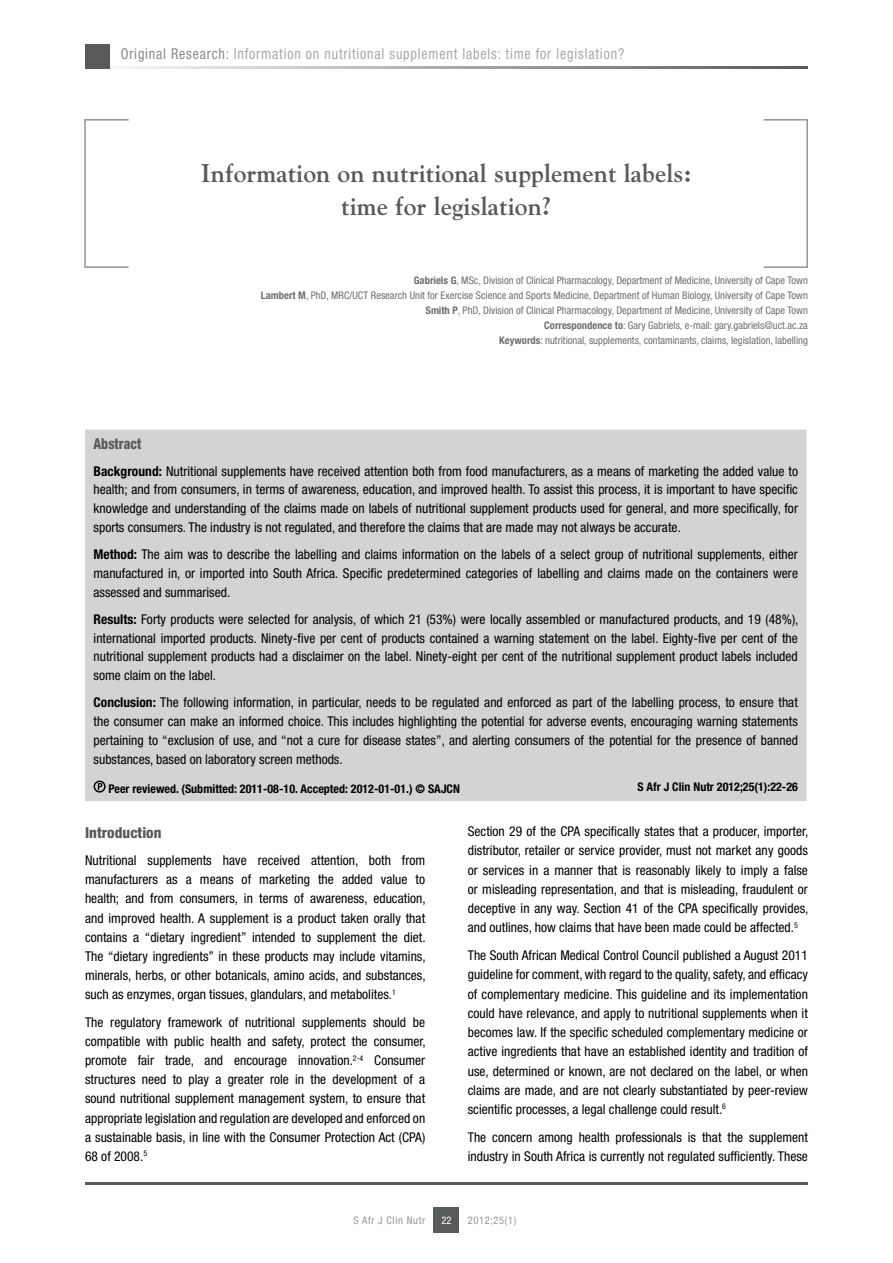
<style>
.page{position:relative;width:893px;height:1263px;background:#fff}
.page>*{position:absolute;margin:0;border:0;box-sizing:border-box;transform-origin:0 0}
.t1{font:700 25.5px/33px "Goudy";color:#58595b;text-align:center}
.t2{font:condensed 15px "Helvetica Neue LT Std";letter-spacing:.06em;color:#a7a9ac;scale:.93 1}
.t3{font:800 condensed 15px "Helvetica Neue LT Std";color:#58595b}
.t4{font:800 condensed 15px "Helvetica Neue LT Std";color:#58595b;scale:.9 1}
.t5{font:condensed 13.5px/19.2px "Helvetica Neue LT Std";color:#000;text-align:justify}
.t6{font:700 condensed 12px "Helvetica Neue LT Std";color:#000}
.t7{font:condensed 10.5px/15px "Helvetica Neue LT Std";color:#6d6e71;text-align:right}
.t8{font:condensed 10.5px "Helvetica Neue LT Std";letter-spacing:.06em;color:#939598}
.t9{font:condensed 10.5px "Helvetica Neue LT Std";color:#fff}
.s1{color:#888a8d}
.s2{font-weight:700}
</style>
<div class="page">
<div style="left:434px;top:1208px;width:25px;height:25px;background:#58595b"></div>
<hr style="left:85px;top:1182px;width:723px;height:2px;background:#58595b">
<hr style="left:85px;top:66px;width:723px;height:2px;background:#58595b">
<div style="left:763px;top:119px;width:45px;height:149px;border:2px solid #939598"></div>
<div style="left:84px;top:119px;width:45px;height:149px;border:2px solid #939598"></div>
<div style="left:85px;top:44px;width:24px;height:24px;background:#58595b"></div>
<div style="left:85px;top:430px;width:721px;height:371px;background:#d1d3d4"></div>
<div style="left:94px;top:780px;width:12px;height:13px;border:2px solid #000;border-radius:50%"></div>
<svg style="left:98px;top:783px;width:4px;height:7px"></svg>
<p class="t2" style="left:121px;top:45px;width:543px"><span class="s1">Original Research:</span> Information on nutritional supplement labels: time for legislation?</p>
<h1 class="t1" style="left:201px;top:156px;width:493px">Information on nutritional supplement labels: time for legislation?</h1>
<p class="t7" style="left:261px;top:272px;width:548px"><span class="s2">Gabriels G</span>, MSc, Division of Clinical Pharmacology, Department of Medicine, University of Cape Town<br><span class="s2">Lambert M</span>, PhD, MRC/UCT Research Unit for Exercise Science and Sports Medicine, Department of Human Biology, University of Cape Town <span class="s2">Smith P</span>, PhD, Division of Clinical Pharmacology, Department of Medicine, University of Cape Town<br><span class="s2">Correspondence to</span>: Gary Gabriels, e-mail: gary.gabriels@uct.ac.za<br><span class="s2">Keywords</span>: nutritional, supplements, contaminants, claims, legislation, labelling</p>
<p class="t4" style="left:94px;top:434px;width:55px">Abstract</p>
<p class="t5" style="left:94px;top:461px;width:706px;line-height:18.8px"><span class="s2">Background:</span> Nutritional supplements have received attention both from food manufacturers, as a means of marketing the added value to health; and from consumers, in terms of awareness, education, and improved health. To assist this process, it is important to have specific knowledge and understanding of the claims made on labels of nutritional supplement products used for general, and more specifically, for sports consumers. The industry is not regulated, and therefore the claims that are made may not always be accurate.</p>
<p class="t5" style="left:94px;top:545px;width:706px;line-height:18.8px"><span class="s2">Method:</span> The aim was to describe the labelling and claims information on the labels of a select group of nutritional supplements, either manufactured in, or imported into South Africa. Specific predetermined categories of labelling and claims made on the containers were assessed and summarised.</p>
<p class="t5" style="left:94px;top:609px;width:706px;line-height:18.8px"><span class="s2">Results:</span> Forty products were selected for analysis, of which 21 (53%) were locally assembled or manufactured products, and 19 (48%), international imported products. Ninety-five per cent of products contained a warning statement on the label. Eighty-five per cent of the nutritional supplement products had a disclaimer on the label. Ninety-eight per cent of the nutritional supplement product labels included some claim on the label.</p>
<p class="t5" style="left:94px;top:693px;width:706px;line-height:18.8px"><span class="s2">Conclusion:</span> The following information, in particular, needs to be regulated and enforced as part of the labelling process, to ensure that the consumer can make an informed choice. This includes highlighting the potential for adverse events, encouraging warning statements pertaining to “exclusion of use, and “not a cure for disease states”, and alerting consumers of the potential for the presence of banned substances, based on laboratory screen methods.</p>
<p class="t6" style="left:109px;top:781px;width:353px">Peer reviewed. (Submitted: 2011-08-10. Accepted: 2012-01-01.) © SAJCN</p>
<p class="t6" style="left:637px;top:779px;width:162px">S Afr J Clin Nutr 2012;25(1):22-26</p>
<p class="t3" style="left:85px;top:823px;width:78px">Introduction</p>
<p class="t5" style="left:85px;top:851px;width:342px">Nutritional supplements have received attention, both from manufacturers as a means of marketing the added value to health; and from consumers, in terms of awareness, education, and improved health. A supplement is a product taken orally that contains a “dietary ingredient” intended to supplement the diet.<br>The “dietary ingredients” in these products may include vitamins, minerals, herbs, or other botanicals, amino acids, and substances, such as enzymes, organ tissues, glandulars, and metabolites.<sup>1</sup></p>
<p class="t5" style="left:85px;top:1012px;width:342px">The regulatory framework of nutritional supplements should be compatible with public health and safety, protect the consumer, promote fair trade, and encourage innovation.<sup>2-4</sup> Consumer structures need to play a greater role in the development of a sound nutritional supplement management system, to ensure that appropriate legislation and regulation are developed and enforced on a sustainable basis, in line with the Consumer Protection Act (CPA)<br>68 of 2008.<sup>5</sup></p>
<p class="t5" style="left:468px;top:822px;width:342px">Section 29 of the CPA specifically states that a producer, importer, distributor, retailer or service provider, must not market any goods or services in a manner that is reasonably likely to imply a false or misleading representation, and that is misleading, fraudulent or deceptive in any way. Section 41 of the CPA specifically provides, and outlines, how claims that have been made could be affected.<sup>5</sup></p>
<p class="t5" style="left:468px;top:946px;width:342px">The South African Medical Control Council published a August 2011 guideline for comment, with regard to the quality, safety, and efficacy of complementary medicine. This guideline and its implementation could have relevance, and apply to nutritional supplements when it becomes law. If the specific scheduled complementary medicine or active ingredients that have an established identity and tradition of use, determined or known, are not declared on the label, or when claims are made, and are not clearly substantiated by peer-review scientific processes, a legal challenge could result.<sup>6</sup></p>
<p class="t5" style="left:468px;top:1127px;width:342px">The concern among health professionals is that the supplement industry in South Africa is currently not regulated sufficiently. These</p>
<p class="t8" style="left:354px;top:1214px;width:73px">S Afr J Clin Nutr</p>
<p class="t8" style="left:468px;top:1214px;width:50px">2012;25(1)</p>
<p class="t9" style="left:441px;top:1214px;width:12px">22</p>
</div>
